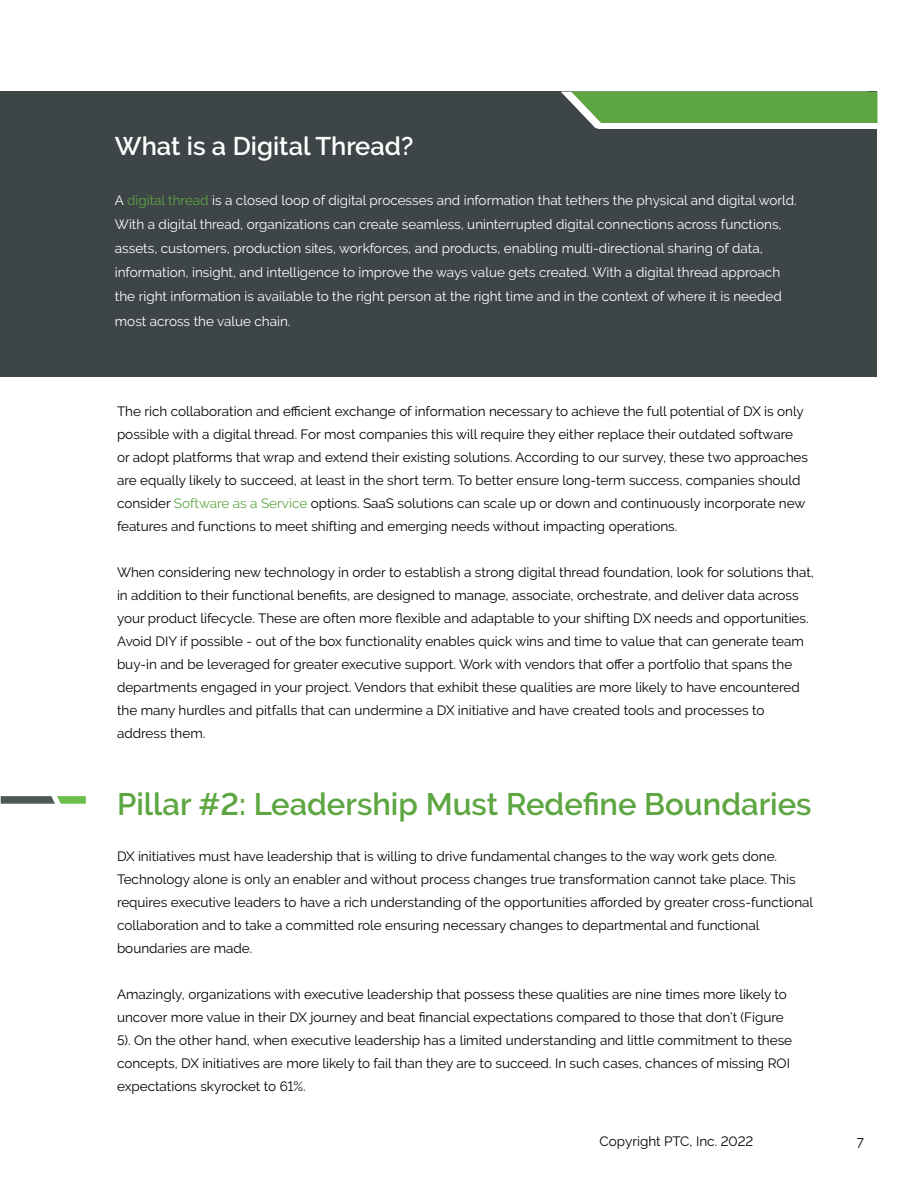
<style>
.page{position:relative;width:918px;height:1188px;background:#fff}
.page>*{position:absolute;margin:0;border:0;box-sizing:border-box;transform-origin:0 0}
.t1{font:600 31.05px "PTC Raleway";color:#5da641}
.t2{font:600 25.5px "PTC Raleway";color:#fff}
.t3{font:13.5px/23px "PTC Raleway";color:#000}
.t4{font:13.5px/24px "PTC Raleway";color:#fff}
.t5{font:13.5px "Raleway";color:#000}
.s1{color:#5fa644}
</style>
<div class="page">
<div style="left:0;top:92px;width:876px;height:285px;background:#3d4547"></div>
<svg style="left:561px;top:92px;width:317px;height:36px;background:#60a348"></svg>
<div style="left:598px;top:123px;width:280px;height:5px;background:#fff"></div>
<svg style="left:1px;top:796px;width:85px;height:8px"></svg>
<h2 class="t2" style="left:115px;top:131px;width:300px">What is a Digital Thread?</h2>
<p class="t4" style="left:115px;top:188px;width:683px">A <span class="s1">digital thread</span> is a closed loop of digital processes and information that tethers the physical and digital world.<br>With a digital thread, organizations can create seamless, uninterrupted digital connections across functions, assets, customers, production sites, workforces, and products, enabling multi-directional sharing of data, information, insight, and intelligence to improve the ways value gets created. With a digital thread approach the right information is available to the right person at the right time and in the context of where it is needed</p>
<p class="t4" style="left:115px;top:309px;width:177px">most across the value chain.</p>
<p class="t3" style="left:117px;top:400px;width:693px">The rich collaboration and efficient exchange of information necessary to achieve the full potential of DX is only possible with a digital thread. For most companies this will require they either replace their outdated software or adopt platforms that wrap and extend their existing solutions. According to our survey, these two approaches are equally likely to succeed, at least in the short term. To better ensure long-term success, companies should consider <span class="s1">Software as a Service</span> options. SaaS solutions can scale up or down and continuously incorporate new features and functions to meet shifting and emerging needs without impacting operations.</p>
<p class="t3" style="left:117px;top:561px;width:699px">When considering new technology in order to establish a strong digital thread foundation, look for solutions that, in addition to their functional benefits, are designed to manage, associate, orchestrate, and deliver data across your product lifecycle. These are often more flexible and adaptable to your shifting DX needs and opportunities.<br>Avoid DIY if possible - out of the box functionality enables quick wins and time to value that can generate team buy-in and be leveraged for greater executive support. Work with vendors that offer a portfolio that spans the departments engaged in your project. Vendors that exhibit these qualities are more likely to have encountered the many hurdles and pitfalls that can undermine a DX initiative and have created tools and processes to address them.</p>
<h1 class="t1" style="left:117px;top:787px;width:696px">Pillar #2: Leadership Must Redefine Boundaries</h1>
<p class="t3" style="left:117px;top:845px;width:698px">DX initiatives must have leadership that is willing to drive fundamental changes to the way work gets done.<br>Technology alone is only an enabler and without process changes true transformation cannot take place. This requires executive leaders to have a rich understanding of the opportunities afforded by greater cross-functional collaboration and to take a committed role ensuring necessary changes to departmental and functional boundaries are made.</p>
<p class="t3" style="left:117px;top:983px;width:677px">Amazingly, organizations with executive leadership that possess these qualities are nine times more likely to uncover more value in their DX journey and beat financial expectations compared to those that don’t (Figure 5). On the other hand, when executive leadership has a limited understanding and little commitment to these concepts, DX initiatives are more likely to fail than they are to succeed. In such cases, chances of missing ROI expectations skyrocket to 61%.</p>
<p class="t3" style="left:600px;top:1130px;width:155px">Copyright PTC, Inc. 2022</p>
<p class="t5" style="left:857px;top:1133px;width:9px">7</p>
</div>
